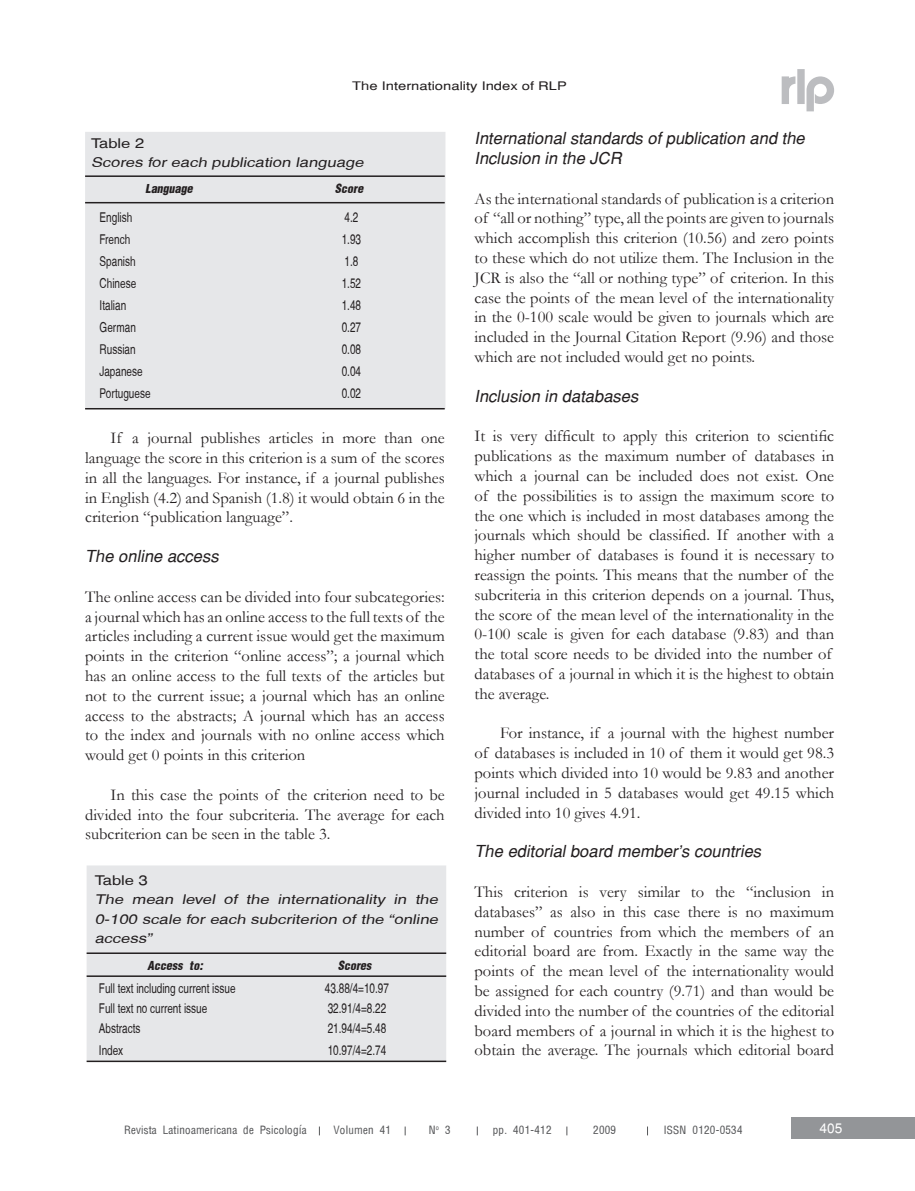
<style>
.page{position:relative;width:915px;height:1191px;background:#fff}
.page>*{position:absolute;margin:0;border:0;box-sizing:border-box;transform-origin:0 0}
.t1{font:16.5px/19.8px "Garamond";color:#231f20;text-align:justify}
.t2{font:italic 16.5px/19.8px "Helvetica";color:#231f20}
.t3{font:condensed 13.5px "Helvetica";color:#231f20;scale:.9 1}
.t4{font:italic condensed 13.5px/19.5px "Helvetica";color:#231f20;text-align:justify;scale:1.5 1}
.t5{font:italic 13.5px "Helvetica Condensed Black Se";color:#231f20}
.t6{font:condensed 13.5px "Helvetica";color:#231f20;scale:1.5 1}
.t7{font:13.5px "Helvetica";color:#fff}
.t8{font:100 condensed 12.75px "Helvetica";color:#57585a}
.t9{font:11.7px "Helvetica";color:#231f20;scale:1.25 1}
.s1{font-weight:400}
</style>
<div class="page">
<div style="left:790px;top:1117px;width:124px;height:21px;background:#939598"></div>
<svg style="left:781px;top:69px;width:52px;height:42px"></svg>
<div style="left:85px;top:132px;width:360px;height:277px;background:#e6e7e9"></div>
<hr style="left:85px;top:175px;width:359px;height:2px;background:#231f20">
<hr style="left:85px;top:202px;width:359px;height:1px;background:#231f20">
<hr style="left:85px;top:408px;width:359px;height:1px;background:#231f20">
<div style="left:87px;top:865px;width:359px;height:195px;background:#e6e7e9"></div>
<hr style="left:87px;top:952px;width:359px;height:2px;background:#231f20">
<hr style="left:87px;top:975px;width:359px;height:2px;background:#231f20">
<hr style="left:87px;top:1060px;width:359px;height:2px;background:#231f20">
<p class="t9" style="left:352px;top:78px;width:173px">The Internationality Index of RLP</p>
<p class="t6" style="left:91px;top:135px;width:37px">Table 2</p>
<p class="t4" style="left:91px;top:153px;width:185px">Scores for each publication language</p>
<p class="t5" style="left:146px;top:183px;width:51px">Language</p>
<p class="t5" style="left:335px;top:183px;width:32px">Score</p>
<p class="t3" style="left:100px;top:209px;width:38px">English</p>
<p class="t3" style="left:344px;top:209px;width:17px">4.2</p>
<p class="t3" style="left:100px;top:231px;width:35px">French</p>
<p class="t3" style="left:341px;top:231px;width:23px">1.93</p>
<p class="t3" style="left:100px;top:253px;width:42px">Spanish</p>
<p class="t3" style="left:344px;top:253px;width:17px">1.8</p>
<p class="t3" style="left:100px;top:275px;width:42px">Chinese</p>
<p class="t3" style="left:341px;top:275px;width:23px">1.52</p>
<p class="t3" style="left:100px;top:297px;width:31px">Italian</p>
<p class="t3" style="left:341px;top:297px;width:23px">1.48</p>
<p class="t3" style="left:100px;top:319px;width:42px">German</p>
<p class="t3" style="left:341px;top:319px;width:23px">0.27</p>
<p class="t3" style="left:100px;top:341px;width:41px">Russian</p>
<p class="t3" style="left:341px;top:341px;width:23px">0.08</p>
<p class="t3" style="left:100px;top:363px;width:49px">Japanese</p>
<p class="t3" style="left:341px;top:363px;width:23px">0.04</p>
<p class="t3" style="left:100px;top:385px;width:58px">Portuguese</p>
<p class="t3" style="left:341px;top:385px;width:23px">0.02</p>
<p class="t1" style="left:85px;top:428px;width:361px;text-indent:26px">If a journal publishes articles in more than one language the score in this criterion is a sum of the scores in all the languages. For instance, if a journal publishes in English (4.2) and Spanish (1.8) it would obtain 6 in the criterion “publication language”.</p>
<p class="t2" style="left:85px;top:546px;width:139px">The online access</p>
<p class="t1" style="left:85px;top:586px;width:361px">The online access can be divided into four subcategories: a journal which has an online access to the full texts of the articles including a current issue would get the maximum points in the criterion “online access”; a journal which has an online access to the full texts of the articles but not to the current issue; a journal which has an online access to the abstracts; A journal which has an access to the index and journals with no online access which would get 0 points in this criterion</p>
<p class="t1" style="left:85px;top:784px;width:361px;text-indent:26px">In this case the points of the criterion need to be divided into the four subcriteria. The average for each subcriterion can be seen in the table 3.</p>
<p class="t6" style="left:95px;top:872px;width:37px">Table 3</p>
<p class="t4" style="left:95px;top:889px;width:232px">The mean level of the internationality in the 0-100 scale for each subcriterion of the “online access”</p>
<p class="t5" style="left:147px;top:960px;width:59px">Access to:</p>
<p class="t5" style="left:338px;top:960px;width:37px">Scores</p>
<p class="t3" style="left:99px;top:980px;width:153px">Full text including current issue</p>
<p class="t3" style="left:325px;top:980px;width:73px">43.88/4=10.97</p>
<p class="t3" style="left:99px;top:1000px;width:122px">Full text no current issue</p>
<p class="t3" style="left:327px;top:1000px;width:66px">32.91/4=8.22</p>
<p class="t3" style="left:99px;top:1020px;width:48px">Abstracts</p>
<p class="t3" style="left:327px;top:1020px;width:66px">21.94/4=5.48</p>
<p class="t3" style="left:99px;top:1042px;width:28px">Index</p>
<p class="t3" style="left:327px;top:1042px;width:66px">10.97/4=2.74</p>
<p class="t2" style="left:474px;top:128px;width:335px">International standards of publication and the<br>Inclusion in the JCR</p>
<p class="t1" style="left:474px;top:188px;width:361px">As the international standards of publication is a criterion of “all or nothing” type, all the points are given to journals which accomplish this criterion (10.56) and zero points to these which do not utilize them. The Inclusion in the JCR is also the “all or nothing type” of criterion. In this case the points of the mean level of the internationality in the 0-100 scale would be given to journals which are included in the Journal Citation Report (9.96) and those which are not included would get no points.</p>
<p class="t2" style="left:474px;top:386px;width:169px">Inclusion in databases</p>
<p class="t1" style="left:474px;top:426px;width:361px;text-align:left">It is very difficult to apply this criterion to scientific publications as the maximum number of databases in which a journal can be included does not exist. One of the possibilities is to assign the maximum score to the one which is included in most databases among the journals which should be classified. If another with a higher number of databases is found it is necessary to reassign the points. This means that the number of the subcriteria in this criterion depends on a journal. Thus, the score of the mean level of the internationality in the 0-100 scale is given for each database (9.83) and than the total score needs to be divided into the number of databases of a journal in which it is the highest to obtain the average.</p>
<p class="t1" style="left:474px;top:723px;width:361px;text-indent:26px">For instance, if a journal with the highest number of databases is included in 10 of them it would get 98.3 points which divided into 10 would be 9.83 and another journal included in 5 databases would get 49.15 which divided into 10 gives 4.91.</p>
<p class="t2" style="left:474px;top:841px;width:291px">The editorial board member’s countries</p>
<p class="t1" style="left:474px;top:881px;width:361px">This criterion is very similar to the “inclusion in databases” as also in this case there is no maximum number of countries from which the members of an editorial board are from. Exactly in the same way the points of the mean level of the internationality would be assigned for each country (9.71) and than would be divided into the number of the countries of the editorial board members of a journal in which it is the highest to obtain the average. The journals which editorial board</p>
<p class="t8" style="left:124px;top:1125px;width:184px">Revista Latinoamericana de Psicolog<span class="s1">í</span>a</p>
<p class="t8" style="left:333px;top:1124px;width:59px">Volumen 41</p>
<p class="t8" style="left:428px;top:1124px;width:24px">N<sup>o</sup> 3</p>
<p class="t8" style="left:492px;top:1124px;width:61px">pp. 401-412</p>
<p class="t8" style="left:593px;top:1124px;width:25px">2009</p>
<p class="t8" style="left:663px;top:1124px;width:81px">ISSN 0120-0534</p>
<p class="t7" style="left:819px;top:1120px;width:24px">405</p>
</div>
